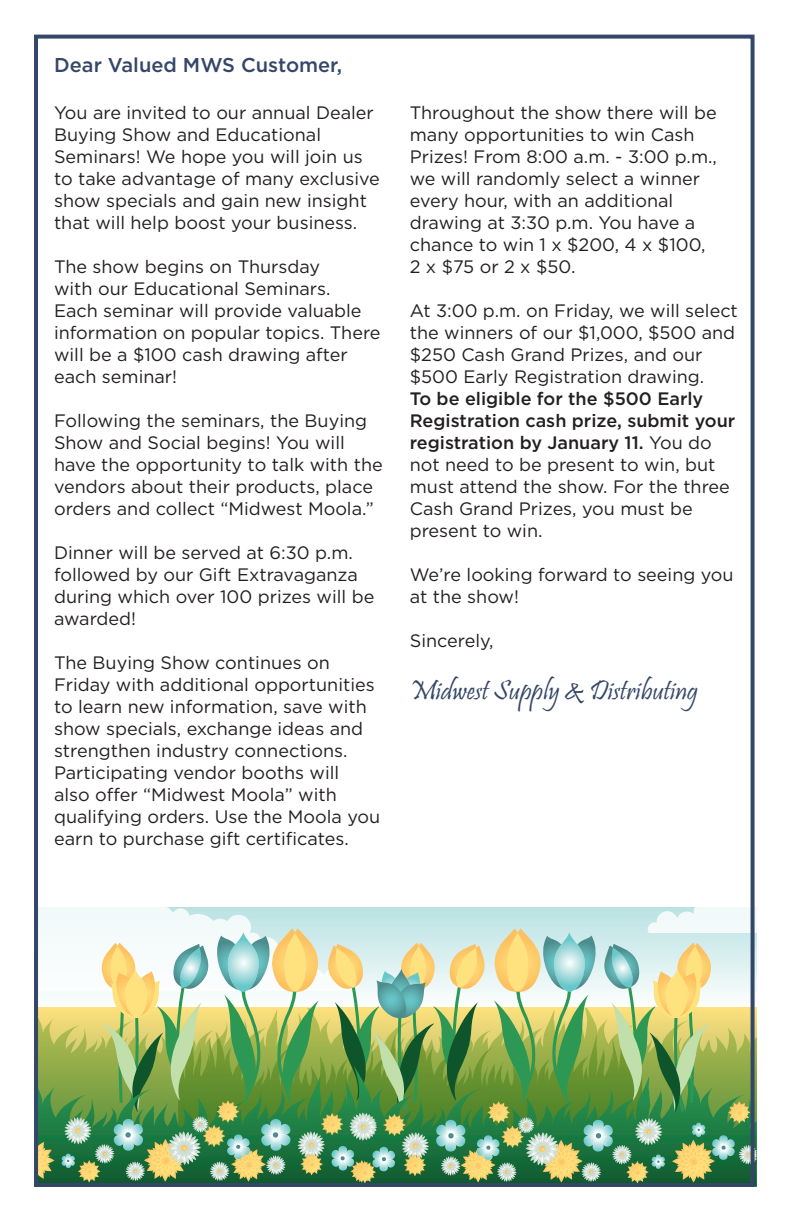
<style>
.page{position:relative;width:794px;height:1223px;background:#fff}
.page>*{position:absolute;margin:0;border:0;box-sizing:border-box;transform-origin:0 0}
.t1{font:28px "Pristina";color:#354768}
.t2{font:500 20px "Gotham";color:#354768}
.t3{font:18px/22px "Gotham";color:#231f20}
.s1{font-weight:500}
</style>
<div class="page">
<svg style="left:39px;top:908px;width:718px;height:275px;background:#9bbb87"></svg>
<div style="left:34px;top:35px;width:720px;height:1152px;border:4px solid #354768"></div>
<p class="t2" style="left:54px;top:52px;width:289px">Dear Valued MWS Customer,</p>
<p class="t3" style="left:54px;top:101px;width:327px">You are invited to our annual Dealer Buying Show and Educational Seminars! We hope you will join us to take advantage of many exclusive show specials and gain new insight that will help boost your business.</p>
<p class="t3" style="left:54px;top:255px;width:328px">The show begins on Thursday<br>with our Educational Seminars.<br>Each seminar will provide valuable information on popular topics. There will be a $100 cash drawing after each seminar!</p>
<p class="t3" style="left:54px;top:409px;width:330px">Following the seminars, the Buying Show and Social begins! You will have the opportunity to talk with the vendors about their products, place orders and collect “Midwest Moola.”</p>
<p class="t3" style="left:54px;top:541px;width:322px">Dinner will be served at 6:30 p.m. followed by our Gift Extravaganza during which over 100 prizes will be awarded!</p>
<p class="t3" style="left:54px;top:651px;width:327px">The Buying Show continues on Friday with additional opportunities to learn new information, save with show specials, exchange ideas and strengthen industry connections.<br>Participating vendor booths will<br>also offer “Midwest Moola” with qualifying orders. Use the Moola you earn to purchase gift certificates.</p>
<p class="t3" style="left:410px;top:101px;width:308px">Throughout the show there will be many opportunities to win Cash<br>Prizes! From 8:00 a.m. - 3:00 p.m., we will randomly select a winner every hour, with an additional drawing at 3:30 p.m. You have a chance to win 1 x $200, 4 x $100,<br>2 x $75 or 2 x $50.</p>
<p class="t3" style="left:410px;top:299px;width:329px">At 3:00 p.m. on Friday, we will select the winners of our $1,000, $500 and $250 Cash Grand Prizes, and our $500 Early Registration drawing.<br><span class="s1">To be eligible for the $500 Early<br>Registration cash prize, submit your registration by January 11.</span> You do not need to be present to win, but must attend the show. For the three<br>Cash Grand Prizes, you must be present to win.</p>
<p class="t3" style="left:410px;top:563px;width:325px">We’re looking forward to seeing you at the show!</p>
<p class="t3" style="left:410px;top:629px;width:85px">Sincerely,</p>
<p class="t1" style="left:410px;top:675px;width:290px">Midwest Supply &amp; Distributing</p>
</div>
